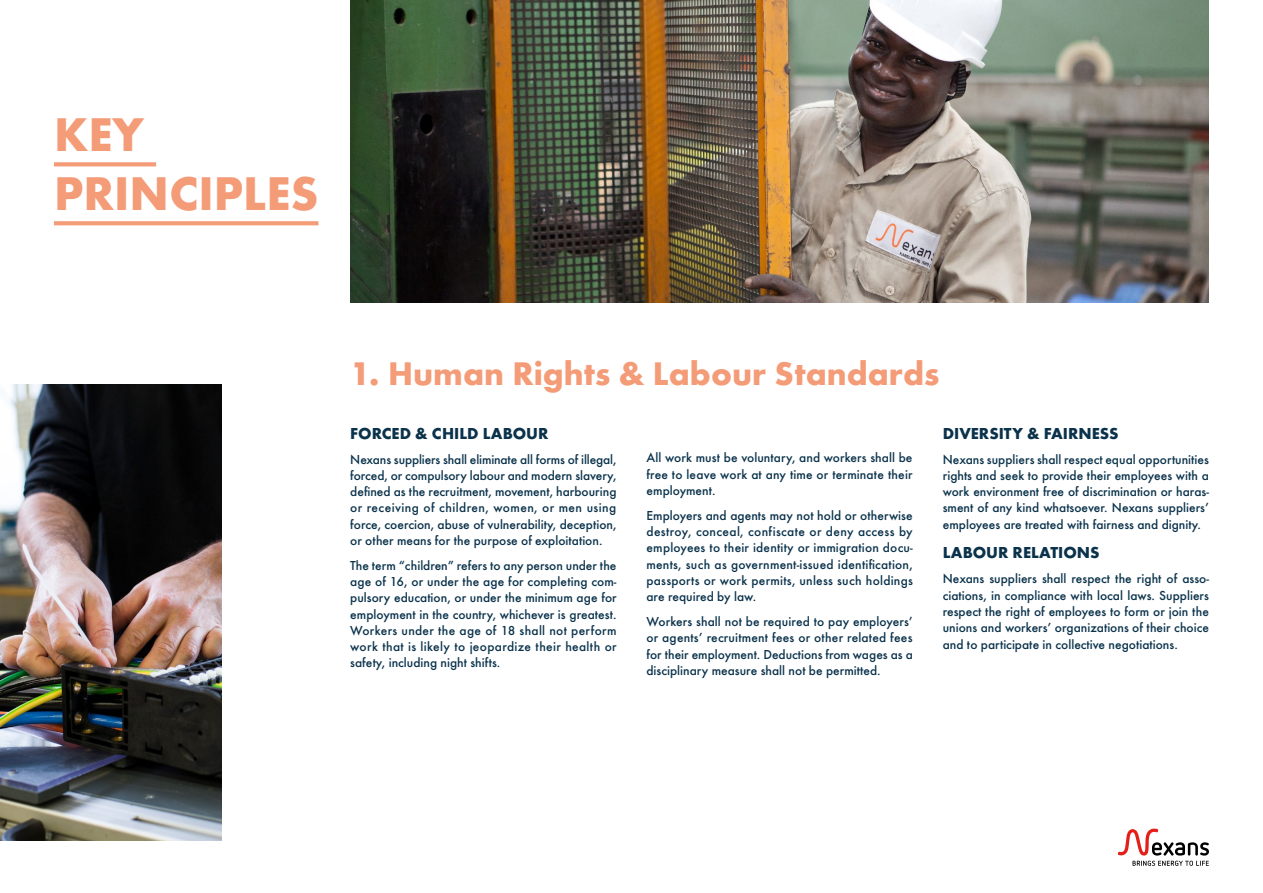
<style>
.page{position:relative;width:1263px;height:893px;background:#fff}
.page>*{position:absolute;margin:0;border:0;box-sizing:border-box;transform-origin:0 0}
.t1{font:700 49.05px/58.9px "Futura T";color:#f49b77}
.t2{font:700 33.9px "Futura T";color:#f49b77}
.t3{font:700 16.5px "Futura T";color:#0a324b}
.t4{font:500 13.5px/16.2px "Futura T";color:#0a324b;text-align:justify}
</style>
<div class="page">
<svg style="left:1118px;top:829px;width:91px;height:37px"></svg>
<svg style="left:54px;top:162px;width:102px;height:4px"></svg>
<svg style="left:54px;top:221px;width:264px;height:4px"></svg>
<img style="left:350px;top:0;width:859px;height:302px">
<img style="left:0;top:385px;width:221px;height:455px">
<h1 class="t1" style="left:54px;top:105px;width:266px">KEY<br>PRINCIPLES</h1>
<h2 class="t2" style="left:350px;top:353px;width:591px">1. Human Rights &amp; Labour Standards</h2>
<p class="t3" style="left:350px;top:423px;width:200px">FORCED &amp; CHILD LABOUR</p>
<p class="t4" style="left:350px;top:451px;width:268px">Nexans suppliers shall eliminate all forms of illegal, forced, or compulsory labour and modern slavery, defined as the recruitment, movement, harbouring or receiving of children, women, or men using force, coercion, abuse of vulnerability, deception, or other means for the purpose of exploitation.</p>
<p class="t4" style="left:350px;top:557px;width:268px">The term “children” refers to any person under the age of 16, or under the age for completing com&shy;pulsory education, or under the minimum age for employment in the country, whichever is greatest.<br>Workers under the age of 18 shall not perform work that is likely to jeopardize their health or safety, including night shifts.</p>
<p class="t3" style="left:943px;top:423px;width:177px">DIVERSITY &amp; FAIRNESS</p>
<p class="t4" style="left:943px;top:451px;width:268px">Nexans suppliers shall respect equal opportunities rights and seek to provide their employees with a work environment free of discrimination or haras&shy;sment of any kind whatsoever. Nexans suppliers’ employees are treated with fairness and dignity.</p>
<p class="t3" style="left:943px;top:543px;width:158px">LABOUR RELATIONS</p>
<p class="t4" style="left:943px;top:571px;width:268px">Nexans suppliers shall respect the right of asso&shy;ciations, in compliance with local laws. Suppliers respect the right of employees to form or join the unions and workers’ organizations of their choice and to participate in collective negotiations.</p>
<p class="t4" style="left:646px;top:450px;width:268px">All work must be voluntary, and workers shall be free to leave work at any time or terminate their employment.</p>
<p class="t4" style="left:646px;top:507px;width:268px">Employers and agents may not hold or otherwise destroy, conceal, confiscate or deny access by employees to their identity or immigration docu&shy;ments, such as government-issued identification, passports or work permits, unless such holdings are required by law.</p>
<p class="t4" style="left:646px;top:613px;width:268px">Workers shall not be required to pay employers’ or agents’ recruitment fees or other related fees for their employment. Deductions from wages as a disciplinary measure shall not be permitted.</p>
</div>
